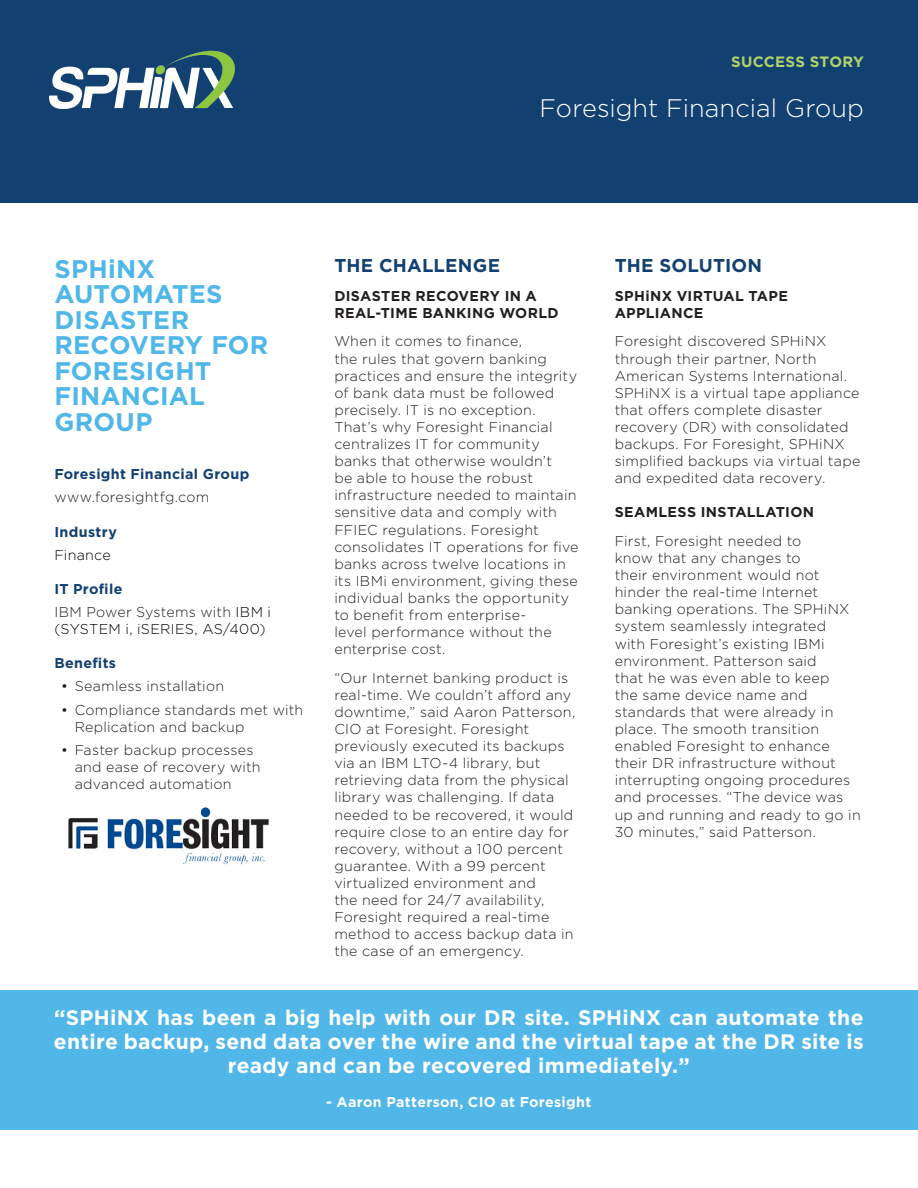
<style>
.page{position:relative;width:918px;height:1188px;background:#fff}
.page>*{position:absolute;margin:0;border:0;box-sizing:border-box;transform-origin:0 0}
.t1{font:700 25.5px/25.5px "Gotham";letter-spacing:.01em;color:#50b7e8}
.t2{font:300 25.35px "Gotham";color:#fff}
.t3{font:700 21px/24px "Gotham";letter-spacing:.015em;color:#fff;text-align:center}
.t4{font:700 18.6px "Gotham";letter-spacing:.01em;color:#124071}
.t5{font:700 15px "Gotham";letter-spacing:.02em;color:#b1d469}
.t6{font:300 14.25px/17.1px "Gotham";letter-spacing:.015em;color:#231f20}
.t7{font:700 14.25px/17.1px "Gotham";letter-spacing:.02em;color:#231f20}
.t8{font:300 14.25px/17.1px "Gotham";letter-spacing:.015em;color:#000}
.t9{font:700 14.25px "Gotham";letter-spacing:.025em;color:#124071}
.t10{font:700 14.25px "Gotham";letter-spacing:.02em;color:#fff}
.s1{color:#231f20}
.s2{font-weight:400}
</style>
<div class="page">
<div style="left:0;top:990px;width:918px;height:140px;background:#50b7e8"></div>
<div style="left:0;top:0;width:918px;height:202px;background:#124071"></div>
<img style="left:68px;top:807px;width:201px;height:58px">
<img style="left:49px;top:50px;width:186px;height:59px">
<p class="t5" style="left:731px;top:52px;width:134px">SUCCESS STORY</p>
<p class="t2" style="left:540px;top:92px;width:326px">Foresight Financial Group</p>
<p class="t1" style="left:54px;top:256px;width:215px">SPHiNX<br>AUTOMATES<br>DISASTER<br>RECOVERY FOR<br>FORESIGHT<br>FINANCIAL<br>GROUP</p>
<p class="t9" style="left:54px;top:465px;width:196px">Foresight Financial Group</p>
<p class="t6" style="left:54px;top:488px;width:157px">www.foresightfg.com</p>
<p class="t9" style="left:54px;top:522px;width:64px">Industry</p>
<p class="t8" style="left:54px;top:546px;width:58px">Finance</p>
<p class="t9" style="left:54px;top:579px;width:70px">IT Profile</p>
<p class="t8" style="left:54px;top:603px;width:218px"><span class="s1">IBM Power Systems with</span> IBM i (SYSTEM i, iSERIES, AS/400)</p>
<p class="t9" style="left:54px;top:654px;width:63px">Benefits</p>
<p class="t6" style="left:61px;top:677px;width:165px"><span class="s2">•</span> Seamless installation</p>
<p class="t6" style="left:75px;top:701px;width:230px;text-indent:-14px"><span class="s2">•</span> Compliance standards met with<br>Replication and backup</p>
<p class="t6" style="left:75px;top:741px;width:187px;text-indent:-14px"><span class="s2">•</span> Faster backup processes and ease of recovery with advanced automation</p>
<p class="t4" style="left:334px;top:253px;width:167px">THE CHALLENGE</p>
<p class="t7" style="left:334px;top:287px;width:226px">DISASTER RECOVERY IN A<br>REAL-TIME BANKING WORLD</p>
<p class="t6" style="left:334px;top:332px;width:246px">When it comes to finance,<br>the rules that govern banking practices and ensure the integrity of bank data must be followed precisely. IT is no exception.<br>That’s why Foresight Financial centralizes IT for community banks that otherwise wouldn’t<br>be able to house the robust infrastructure needed to maintain sensitive data and comply with<br>FFIEC regulations. Foresight consolidates IT operations for five banks across twelve locations in its IBMi environment, giving these</p>
<p class="t6" style="left:334px;top:589px;width:236px">individual banks the opportunity to benefit from enterprise-</p>
<p class="t6" style="left:334px;top:623px;width:219px">level performance without the enterprise cost.</p>
<p class="t6" style="left:334px;top:669px;width:243px">“Our Internet banking product is real-time. We couldn’t afford any downtime,” said Aaron Patterson,<br>CIO at Foresight. Foresight previously executed its backups via an IBM LTO-4 library, but retrieving data from the physical library was challenging. If data needed to be recovered, it would require close to an entire day for recovery, without a 100 percent</p>
<p class="t6" style="left:334px;top:857px;width:241px">guarantee. With a 99 percent virtualized environment and<br>the need for 24/7 availability,<br>Foresight required a real-time method to access backup data in the case of an emergency.</p>
<p class="t4" style="left:615px;top:253px;width:149px">THE SOLUTION</p>
<p class="t7" style="left:615px;top:287px;width:175px">SPHiNX VIRTUAL TAPE<br>APPLIANCE</p>
<p class="t6" style="left:615px;top:332px;width:247px">Foresight discovered SPHiNX through their partner, North<br>American Systems International.<br>SPHiNX is a virtual tape appliance that offers complete disaster recovery (DR) with consolidated backups. For Foresight, SPHiNX simplified backups via virtual tape and expedited data recovery.</p>
<p class="t7" style="left:615px;top:504px;width:201px">SEAMLESS INSTALLATION</p>
<p class="t6" style="left:615px;top:532px;width:248px">First, Foresight needed to<br>know that any changes to<br>their environment would not hinder the real-time Internet banking operations. The SPHiNX system seamlessly integrated<br>with Foresight’s existing IBMi environment. Patterson said<br>that he was even able to keep<br>the same device name and standards that were already in place. The smooth transition enabled Foresight to enhance their DR infrastructure without interrupting ongoing procedures and processes. “The device was up and running and ready to go in<br>30 minutes,” said Patterson.</p>
<p class="t3" style="left:54px;top:1005px;width:811px">“SPHiNX has been a big help with our DR site. SPHiNX can automate the entire backup, send data over the wire and the virtual tape at the DR site is ready and can be recovered immediately.”</p>
<p class="t10" style="left:326px;top:1092px;width:267px">- Aaron Patterson, CIO at Foresight</p>
</div>
